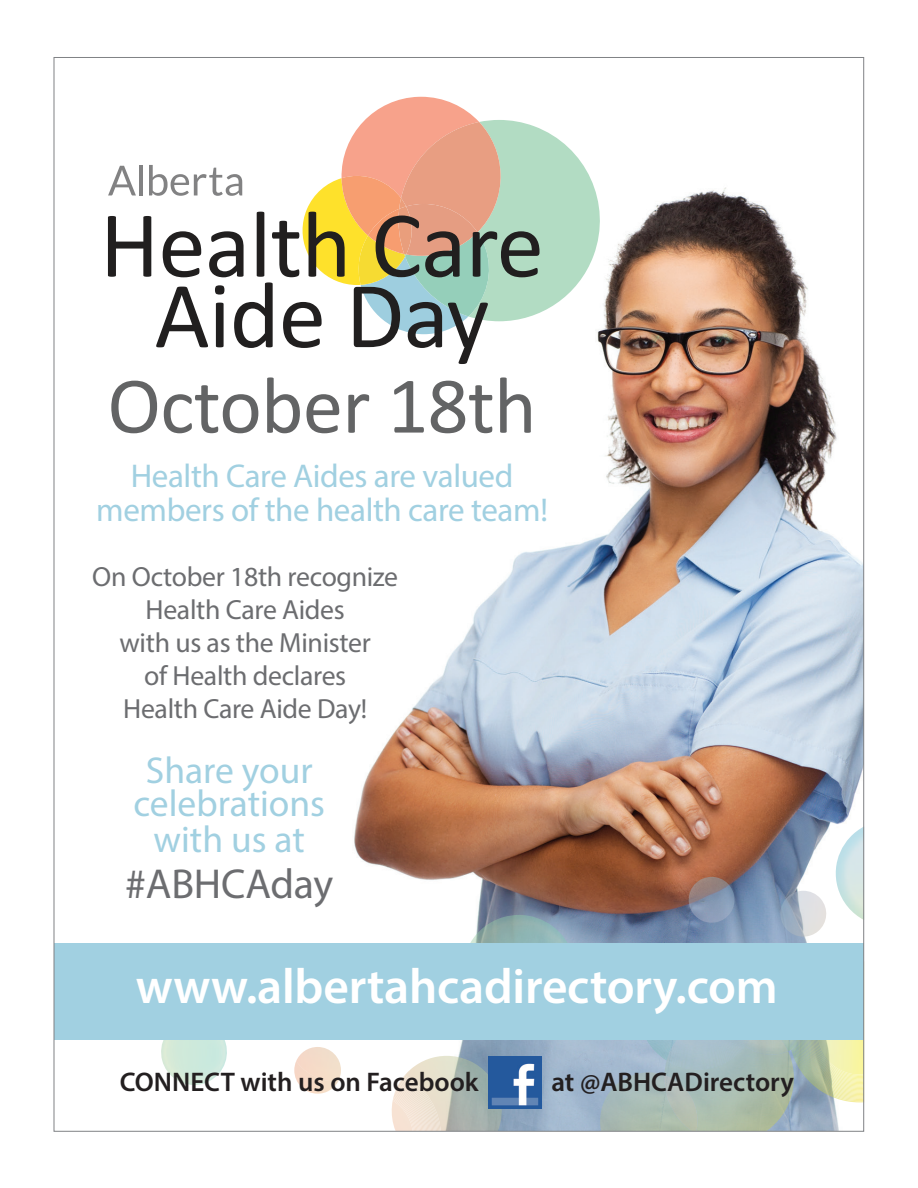
<style>
.page{position:relative;width:918px;height:1188px;background:#fff}
.page>*{position:absolute;margin:0;border:0;box-sizing:border-box;transform-origin:0 0}
.t1{font:95.25px/70.7px "Calibri";letter-spacing:-.01em;color:#211f1f;text-align:center}
.t2{font:81px "Calibri";letter-spacing:-.01em;color:#636465}
.t3{font:600 49.5px "Myriad Pro";letter-spacing:-.005em;color:#fff}
.t4{font:42px "Myriad Pro";letter-spacing:-.005em;color:#6c6d70}
.t5{font:37.5px/34.5px "Myriad Pro";color:#a1d0e1;text-align:center}
.t6{font:33px/34.5px "Myriad Pro";letter-spacing:-.01em;color:#a1d0e1;text-align:center}
.t7{font:27.75px/33px "Myriad Pro";letter-spacing:-.01em;color:#6c6d70;text-align:center}
.t8{font:600 27px "Myriad Pro";color:#231f20}
</style>
<div class="page">
<img style="left:161px;top:1040px;width:66px;height:45px">
<img style="left:354px;top:171px;width:511px;height:959px">
<img style="left:689px;top:877px;width:46px;height:46px;border-radius:23px">
<img style="left:801px;top:1051px;width:61px;height:41px">
<img style="left:806px;top:1048px;width:56px;height:38px">
<img style="left:808px;top:1045px;width:54px;height:38px">
<img style="left:811px;top:1041px;width:51px;height:40px">
<img style="left:814px;top:1040px;width:48px;height:37px">
<img style="left:817px;top:1040px;width:45px;height:35px">
<img style="left:789px;top:1040px;width:17px;height:10px">
<img style="left:790px;top:1040px;width:16px;height:9px">
<img style="left:791px;top:1040px;width:2px;height:6px">
<img style="left:793px;top:1040px;width:15px;height:8px">
<img style="left:794px;top:1040px;width:14px;height:7px">
<img style="left:795px;top:1040px;width:14px;height:6px">
<img style="left:796px;top:1040px;width:14px;height:5px">
<img style="left:797px;top:1040px;width:13px;height:4px">
<img style="left:799px;top:1040px;width:12px;height:3px">
<img style="left:800px;top:1040px;width:11px;height:2px">
<img style="left:831px;top:826px;width:31px;height:94px">
<img style="left:456px;top:915px;width:125px;height:28px">
<img style="left:594px;top:1072px;width:70px;height:58px">
<img style="left:778px;top:891px;width:51px;height:46px">
<img style="left:664px;top:1046px;width:136px;height:84px">
<img style="left:667px;top:1046px;width:78px;height:23px">
<img style="left:667px;top:1067px;width:77px;height:1px">
<img style="left:667px;top:1044px;width:77px;height:23px">
<img style="left:668px;top:1044px;width:75px;height:22px">
<img style="left:668px;top:1043px;width:74px;height:22px">
<img style="left:668px;top:1042px;width:73px;height:22px">
<img style="left:669px;top:1042px;width:72px;height:21px">
<img style="left:669px;top:1041px;width:71px;height:21px">
<img style="left:669px;top:1040px;width:70px;height:21px">
<img style="left:670px;top:1040px;width:69px;height:20px">
<img style="left:670px;top:1040px;width:68px;height:19px">
<img style="left:671px;top:1057px;width:66px;height:1px">
<img style="left:671px;top:1040px;width:66px;height:17px">
<img style="left:672px;top:1040px;width:64px;height:16px">
<img style="left:672px;top:1040px;width:63px;height:15px">
<img style="left:673px;top:1040px;width:62px;height:14px">
<img style="left:673px;top:1040px;width:61px;height:13px">
<img style="left:674px;top:1040px;width:60px;height:12px">
<img style="left:674px;top:1040px;width:59px;height:11px">
<img style="left:675px;top:1040px;width:58px;height:10px">
<img style="left:675px;top:1040px;width:57px;height:9px">
<img style="left:676px;top:1040px;width:56px;height:8px">
<img style="left:676px;top:1040px;width:55px;height:7px">
<img style="left:677px;top:1040px;width:54px;height:6px">
<img style="left:745px;top:1040px;width:43px;height:15px">
<img style="left:744px;top:1040px;width:12px;height:6px">
<img style="left:744px;top:1040px;width:11px;height:5px">
<img style="left:742px;top:1040px;width:11px;height:4px">
<img style="left:741px;top:1040px;width:11px;height:3px">
<img style="left:664px;top:1075px;width:36px;height:55px">
<img style="left:405px;top:1056px;width:101px;height:74px">
<img style="left:404px;top:1075px;width:37px;height:55px">
<img style="left:403px;top:1076px;width:37px;height:54px">
<img style="left:402px;top:1077px;width:37px;height:53px">
<img style="left:402px;top:1078px;width:35px;height:52px">
<img style="left:401px;top:1079px;width:35px;height:51px">
<img style="left:400px;top:1080px;width:35px;height:50px">
<img style="left:400px;top:1081px;width:34px;height:49px">
<img style="left:399px;top:1082px;width:34px;height:48px">
<img style="left:398px;top:1083px;width:33px;height:47px">
<img style="left:398px;top:1084px;width:32px;height:46px">
<img style="left:397px;top:1085px;width:32px;height:45px">
<img style="left:397px;top:1087px;width:31px;height:43px">
<img style="left:396px;top:1088px;width:30px;height:42px">
<img style="left:396px;top:1089px;width:29px;height:41px">
<img style="left:395px;top:1090px;width:29px;height:40px">
<img style="left:395px;top:1091px;width:28px;height:39px">
<img style="left:395px;top:1092px;width:27px;height:38px">
<img style="left:394px;top:1093px;width:26px;height:37px">
<img style="left:394px;top:1094px;width:25px;height:36px">
<img style="left:394px;top:1096px;width:24px;height:34px">
<img style="left:393px;top:1097px;width:24px;height:33px">
<img style="left:393px;top:1098px;width:23px;height:32px">
<img style="left:393px;top:1099px;width:21px;height:31px">
<img style="left:390px;top:1101px;width:23px;height:29px">
<img style="left:294px;top:1062px;width:44px;height:32px">
<img style="left:296px;top:1047px;width:45px;height:35px">
<div style="left:54px;top:943px;width:810px;height:97px;background:#a1d0e1"></div>
<div style="left:864px;top:479px;width:39px;height:340px;background:#fff"></div>
<img style="left:489px;top:1057px;width:52px;height:52px">
<svg style="left:302px;top:97px;width:311px;height:237px"></svg>
<svg style="left:108px;top:166px;width:28px;height:29px"></svg>
<hr style="left:140px;top:165px;width:3px;height:30px;background:#828283">
<svg style="left:149px;top:165px;width:93px;height:31px"></svg>
<h1 class="t1" style="left:100px;top:205px;width:446px">Health Care<br>Aide Day</h1>
<h2 class="t2" style="left:107px;top:355px;width:431px">October 18th</h2>
<p class="t6" style="left:96px;top:458px;width:453px">Health Care Aides are valued members of the health care team!</p>
<p class="t7" style="left:92px;top:559px;width:307px">On October 18th recognize<br>Health Care Aides<br>with us as the Minister<br>of Health declares<br>Health Care Aide Day!</p>
<h3 class="t5" style="left:133px;top:752px;width:193px">Share your celebrations with us at</h3>
<h3 class="t4" style="left:125px;top:858px;width:210px">#ABHCAday</h3>
<h3 class="t3" style="left:136px;top:955px;width:643px">www.albertahcadirectory.com</h3>
<p class="t8" style="left:120px;top:1064px;width:361px">CONNECT with us on Facebook</p>
<p class="t8" style="left:551px;top:1064px;width:244px">at @ABHCADirectory</p>
</div>
